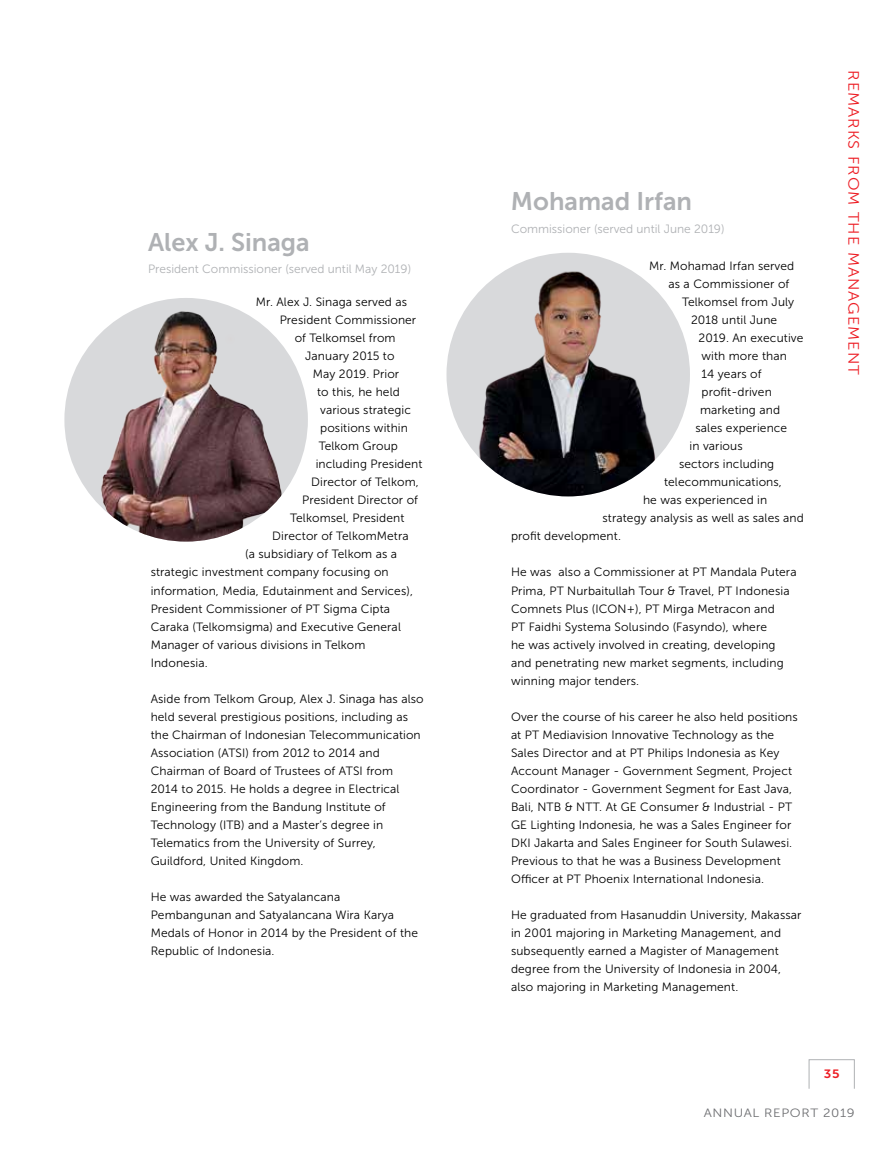
<style>
.page{position:relative;width:893px;height:1149px;background:#fff}
.page>*{position:absolute;margin:0;border:0;box-sizing:border-box;transform-origin:0 0}
.t1{font:25.35px "Museo Sans 700";color:#afb1b4}
.t2{font:15px "Museo Sans 300";letter-spacing:.06em;color:#ed1d24;scale:1.1 1}
.t3{font:12px/18px "Museo Sans 300";letter-spacing:.01em;color:#000}
.t4{font:12px "Museo Sans 300";color:#afb1b4}
.t5{font:12px "Museo Sans 300";letter-spacing:.05em;color:#6d6e71;scale:1.1 1}
.t6{font:12px "Museo Sans 700";color:#ed1d24;scale:1.1 1}
</style>
<div class="page">
<img style="left:64px;top:298px;width:244px;height:243px;border-radius:122px">
<img style="left:446px;top:253px;width:233px;height:243px">
<div style="left:809px;top:1058px;width:46px;height:30px;border:1px solid #afb1b4"></div>
<h1 class="t1" style="left:148px;top:228px;width:163px">Alex J. Sinaga</h1>
<p class="t4" style="left:148px;top:262px;width:265px">President Commissioner (served until May 2019)</p>
<p class="t3" style="left:256px;top:293px;width:153px">M r. Alex J. Sinaga served as</p>
<p class="t3" style="left:280px;top:311px;width:138px">President Commissioner</p>
<p class="t3" style="left:295px;top:329px;width:102px">of Telkomsel from</p>
<p class="t3" style="left:305px;top:347px;width:91px">January 2015 to</p>
<p class="t3" style="left:313px;top:365px;width:88px">May 2019. Prior</p>
<p class="t3" style="left:317px;top:383px;width:84px">to this, he held</p>
<p class="t3" style="left:320px;top:401px;width:92px">various strategic</p>
<p class="t3" style="left:320px;top:419px;width:89px">positions within</p>
<p class="t3" style="left:319px;top:437px;width:81px">Telkom Group</p>
<p class="t3" style="left:316px;top:455px;width:108px">including President</p>
<p class="t3" style="left:311px;top:473px;width:109px">Director of Telkom,</p>
<p class="t3" style="left:302px;top:491px;width:117px">President Director of</p>
<p class="t3" style="left:290px;top:509px;width:116px">Telkomsel, President</p>
<p class="t3" style="left:272px;top:527px;width:138px">Director of TelkomMetra</p>
<p class="t3" style="left:245px;top:545px;width:153px">(a subsidiary of Telkom as a</p>
<p class="t3" style="left:151px;top:563px;width:240px">strategic investment company focusing on</p>
<p class="t3" style="left:151px;top:581px;width:264px">information, Media, Edutainment and Services),</p>
<p class="t3" style="left:151px;top:599px;width:241px">President Commissioner of PT Sigma Cipta</p>
<p class="t3" style="left:151px;top:617px;width:252px">Caraka (Telkomsigma) and Executive General</p>
<p class="t3" style="left:151px;top:635px;width:216px">Manager of various divisions in Telkom</p>
<p class="t3" style="left:151px;top:653px;width:59px">I ndonesia.</p>
<p class="t3" style="left:151px;top:689px;width:275px">Aside from Telkom Group, Alex J. Sinaga has also held several prestigious positions, including as the Chairman of I ndonesian Telecommunication Association (ATSI) from 2012 to 2014 and Chairman of Board of Trustees of ATSI from<br>2014 to 2015. He holds a degree in Electrical Engineering from the Bandung I nstitute of Technology (ITB) and a Master’s degree in Telematics from the U niversity of Surrey, Guildford, U nited Kingdom.</p>
<p class="t3" style="left:151px;top:887px;width:269px">He was awarded the Satyalancana Pembangunan and Satyalancana Wira Karya Medals of Honor in 2014 by the President of the Republic of I ndonesia.</p>
<h1 class="t1" style="left:511px;top:187px;width:183px">Mohamad I rfan</h1>
<p class="t4" style="left:511px;top:222px;width:215px">Commissioner (served until June 2019)</p>
<p class="t3" style="left:649px;top:257px;width:147px">M r. Mohamad I rfan served</p>
<p class="t3" style="left:668px;top:275px;width:122px">as a Commissioner of</p>
<p class="t3" style="left:682px;top:293px;width:114px">Telkomsel from July</p>
<p class="t3" style="left:691px;top:311px;width:88px">2018 until June</p>
<p class="t3" style="left:698px;top:329px;width:106px">2019. An executive</p>
<p class="t3" style="left:701px;top:347px;width:87px">with more than</p>
<p class="t3" style="left:701px;top:365px;width:62px">14 years of</p>
<p class="t3" style="left:701px;top:383px;width:72px">profit-driven</p>
<p class="t3" style="left:700px;top:401px;width:82px">marketing and</p>
<p class="t3" style="left:695px;top:419px;width:93px">sales experience</p>
<p class="t3" style="left:689px;top:437px;width:55px">in various</p>
<p class="t3" style="left:679px;top:455px;width:97px">sectors including</p>
<p class="t3" style="left:664px;top:473px;width:119px">telecommunications,</p>
<p class="t3" style="left:643px;top:491px;width:126px">he was experienced in</p>
<p class="t3" style="left:602px;top:509px;width:203px">strategy analysis as well as sales and</p>
<p class="t3" style="left:511px;top:527px;width:111px">profit development.</p>
<p class="t3" style="left:511px;top:563px;width:287px">He was also a Commissioner at PT Mandala Putera Prima, PT N urbaitullah Tour &amp; Travel, PT I ndonesia Comnets Plus (I CON +), PT M irga Metracon and<br>PT Faidhi Systema Solusindo (Fasyndo), where<br>he was actively involved in creating, developing and penetrating new market segments, including winning major tenders.</p>
<p class="t3" style="left:511px;top:707px;width:288px">Over the course of his career he also held positions at PT Mediavision I nnovative Technology as the Sales Director and at PT Philips I ndonesia as Key Account Manager - Government Segment, Project Coordinator - Government Segment for East Java, Bali, NTB &amp; NTT. At GE Consumer &amp; I ndustrial - PT GE Lighting I ndonesia, he was a Sales Engineer for DKI Jakarta and Sales Engineer for South Sulawesi.<br>Previous to that he was a Business Development Officer at PT Phoenix I nternational I ndonesia.</p>
<p class="t3" style="left:511px;top:905px;width:292px">He graduated from Hasanuddin U niversity, Makassar in 2001 majoring in Marketing Management, and subsequently earned a Magister of Management degree from the U niversity of I ndonesia in 2004, also majoring in Marketing Management.</p>
<p class="t2" style="left:862px;top:70px;width:278px;rotate:90deg">Remarks from the Management</p>
<p class="t6" style="left:824px;top:1067px;width:16px">35</p>
<p class="t5" style="left:704px;top:1106px;width:139px">ANNUAL REPORT 2019</p>
</div>
